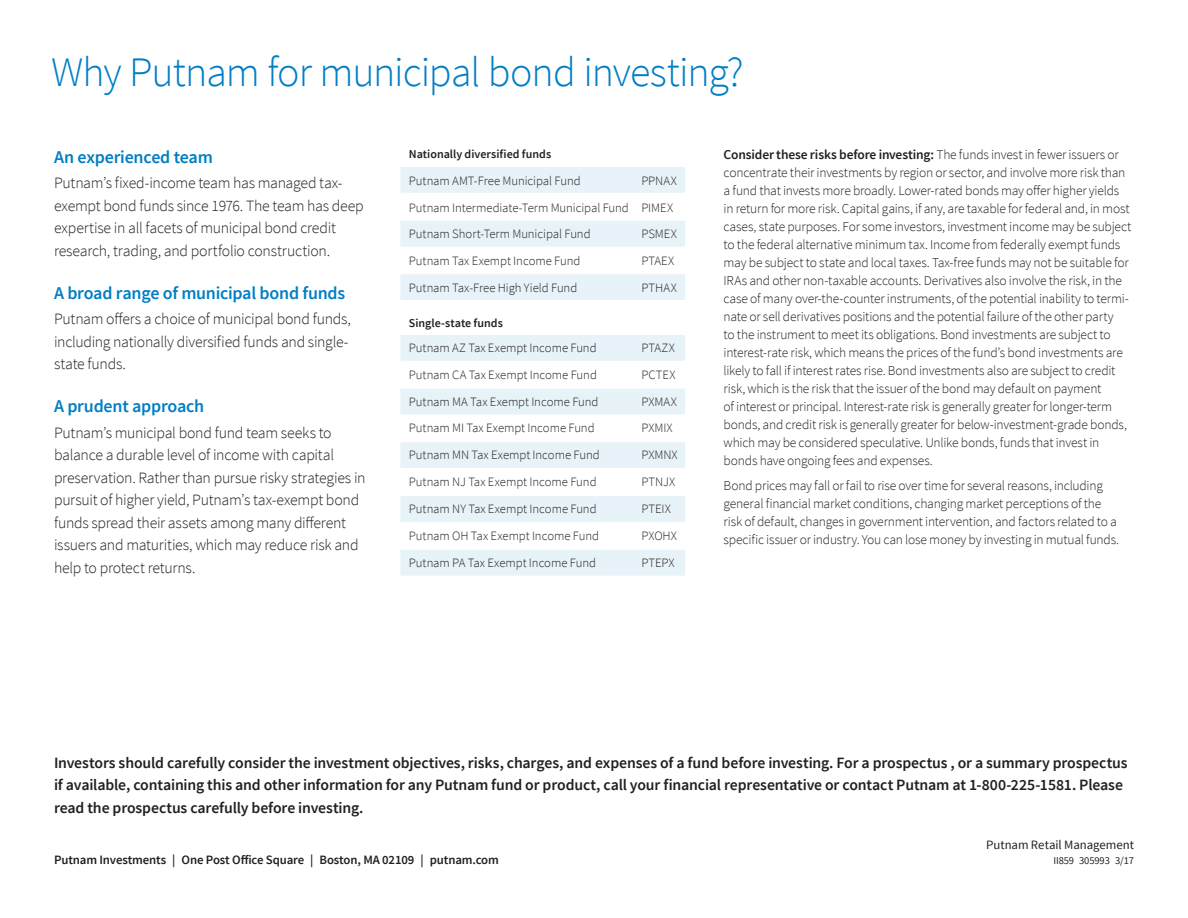
<style>
.page{position:relative;width:1188px;height:918px;background:#fff}
.page>*{position:absolute;margin:0;border:0;box-sizing:border-box;transform-origin:0 0}
.Headline{font:300 42px "Source Sans Pro";letter-spacing:-.025em;color:#007ec5}
.Subhead{font:600 18px "Source Sans Pro";letter-spacing:-.015em;color:#007ec5}
.Body{font:300 15.75px/22.5px "Source Sans Pro";letter-spacing:-.015em;color:#231f20}
.Body-2{font:600 15.75px/22.5px "Source Sans Pro";letter-spacing:-.01em;color:#231f20}
.Disclosure_small{font:300 13.5px/18px "Source Sans Pro";letter-spacing:-.015em;color:#231f20}
.t1{font:300 12.75px/26.8px "Source Sans Pro";letter-spacing:-.005em;color:#231f20}
.t2{font:600 12.75px "Source Sans Pro";letter-spacing:-.01em;color:#231f20}
.t3{font:12.75px "Source Sans Pro";letter-spacing:-.005em;color:#231f20}
.t4{font:600 12px "Source Sans Pro";color:#231f20}
.t5{font:10.5px "Source Sans Pro";letter-spacing:-.01em;color:#231f20}
.s1{font-weight:600}
</style>
<div class="page">
<svg style="left:401px;top:167px;width:284px;height:409px;fill:#e7f3f9"></svg>
<div style="left:400px;top:301px;width:286px;height:16px;background:#fff"></div>
<hr style="left:400px;top:193px;width:286px;height:1px;background:#fff">
<hr style="left:400px;top:220px;width:286px;height:1px;background:#fff">
<hr style="left:400px;top:247px;width:286px;height:1px;background:#fff">
<hr style="left:400px;top:334px;width:286px;height:1px;background:#fff">
<hr style="left:400px;top:361px;width:286px;height:1px;background:#fff">
<hr style="left:400px;top:388px;width:286px;height:1px;background:#fff">
<hr style="left:400px;top:415px;width:286px;height:1px;background:#fff">
<hr style="left:400px;top:442px;width:286px;height:1px;background:#fff">
<hr style="left:400px;top:468px;width:286px;height:1px;background:#fff">
<hr style="left:400px;top:495px;width:286px;height:1px;background:#fff">
<hr style="left:400px;top:522px;width:286px;height:1px;background:#fff">
<hr style="left:400px;top:549px;width:286px;height:1px;background:#fff">
<hr style="left:400px;top:274px;width:286px;height:1px;background:#fff">
<svg style="left:400px;top:167px;width:1px;height:408px"></svg>
<p class="Headline" style="left:51px;top:46px;width:694px">Why Putnam for municipal bond investing?</p>
<p class="Subhead" style="left:54px;top:145px;width:160px">An experienced team</p>
<p class="Body" style="left:54px;top:172px;width:311px">Putnam’s fixed-income team has managed tax&shy;exempt bond funds since 1976. The team has deep expertise in all facets of municipal bond credit research, trading, and portfolio construction.</p>
<p class="Subhead" style="left:54px;top:281px;width:293px">A broad range of municipal bond funds</p>
<p class="Body" style="left:54px;top:308px;width:298px">Putnam offers a choice of municipal bond funds, including nationally diversified funds and single&shy;state funds.</p>
<p class="Subhead" style="left:54px;top:395px;width:152px">A prudent approach</p>
<p class="Body" style="left:54px;top:421px;width:313px">Putnam’s municipal bond fund team seeks to balance a durable level of income with capital preservation. Rather than pursue risky strategies in pursuit of higher yield, Putnam’s tax-exempt bond funds spread their assets among many different issuers and maturities, which may reduce risk and help to protect returns.</p>
<p class="t4" style="left:409px;top:147px;width:144px">Nationally diversified funds</p>
<p class="t1" style="left:409px;top:167px;width:173px">Putnam AMT-Free Municipal Fund</p>
<p class="t1" style="left:409px;top:167px;width:270px;text-indent:232px">PPNAX<br>Putnam Intermediate-Term Municipal Fund PIMEX<br>Putnam Short-Term Municipal Fund</p>
<p class="t1" style="left:641px;top:221px;width:37px">PSMEX</p>
<p class="t1" style="left:409px;top:248px;width:173px">Putnam Tax Exempt Income Fund</p>
<p class="t1" style="left:641px;top:248px;width:34px">PTAEX</p>
<p class="t1" style="left:409px;top:275px;width:170px">Putnam Tax-Free High Yield Fund</p>
<p class="t1" style="left:641px;top:275px;width:37px">PTHAX</p>
<p class="t4" style="left:409px;top:315px;width:96px">Single-state funds</p>
<p class="t1" style="left:409px;top:334px;width:189px">Putnam AZ Tax Exempt Income Fund</p>
<p class="t1" style="left:641px;top:334px;width:35px">PTAZX</p>
<p class="t1" style="left:409px;top:361px;width:190px">Putnam CA Tax Exempt Income Fund</p>
<p class="t1" style="left:641px;top:361px;width:36px">PCTEX</p>
<p class="t1" style="left:409px;top:388px;width:191px">Putnam MA Tax Exempt Income Fund</p>
<p class="t1" style="left:641px;top:388px;width:37px">PXMAX</p>
<p class="t1" style="left:409px;top:415px;width:187px">Putnam MI Tax Exempt Income Fund</p>
<p class="t1" style="left:641px;top:415px;width:33px">PXMIX</p>
<p class="t1" style="left:409px;top:442px;width:192px">Putnam MN Tax Exempt Income Fund</p>
<p class="t1" style="left:641px;top:442px;width:38px">PXMNX</p>
<p class="t1" style="left:409px;top:469px;width:189px">Putnam NJ Tax Exempt Income Fund</p>
<p class="t1" style="left:641px;top:469px;width:35px">PTNJX</p>
<p class="t1" style="left:409px;top:495px;width:189px">Putnam NY Tax Exempt Income Fund</p>
<p class="t1" style="left:641px;top:495px;width:31px">PTEIX</p>
<p class="t1" style="left:409px;top:522px;width:192px">Putnam OH Tax Exempt Income Fund</p>
<p class="t1" style="left:641px;top:522px;width:37px">PXOHX</p>
<p class="t1" style="left:409px;top:549px;width:189px">Putnam PA Tax Exempt Income Fund</p>
<p class="t1" style="left:641px;top:549px;width:35px">PTEPX</p>
<p class="Disclosure_small" style="left:724px;top:146px;width:409px"><span class="s1">Consider these risks before investing:</span> The funds invest in fewer issuers or concentrate their investments by region or sector, and involve more risk than a fund that invests more broadly. Lower-rated bonds may offer higher yields in return for more risk. Capital gains, if any, are taxable for federal and, in most cases, state purposes. For some investors, investment income may be subject to the federal alternative minimum tax. Income from federally exempt funds may be subject to state and local taxes. Tax-free funds may not be suitable for IRAs and other non-taxable accounts. Derivatives also involve the risk, in the case of many over-the-counter instruments, of the potential inability to termi&shy;nate or sell derivatives positions and the potential failure of the other party<br>to the instrument to meet its obligations. Bond investments are subject to interest-rate risk, which means the prices of the fund’s bond investments are likely to fall if interest rates rise. Bond investments also are subject to credit risk, which is the risk that the issuer of the bond may default on payment<br>of interest or principal. Interest-rate risk is generally greater for longer-term bonds, and credit risk is generally greater for below-investment-grade bonds, which may be considered speculative. Unlike bonds, funds that invest in bonds have ongoing fees and expenses.</p>
<p class="Disclosure_small" style="left:724px;top:477px;width:397px">Bond prices may fall or fail to rise over time for several reasons, including general financial market conditions, changing market perceptions of the risk of default, changes in government intervention, and factors related to a specific issuer or industry. You can lose money by investing in mutual funds.</p>
<p class="Body-2" style="left:54px;top:752px;width:1075px">Investors should carefully consider the investment objectives, risks, charges, and expenses of a fund before investing. For a prospectus , or a summary prospectus if available, containing this and other information for any Putnam fund or product, call your financial representative or contact Putnam at 1-800-225-1581. Please read the prospectus carefully before investing.</p>
<p class="t3" style="left:986px;top:837px;width:149px">Putnam Retail Management</p>
<p class="t2" style="left:54px;top:852px;width:446px">Putnam Investments | One Post Office Square | Boston, MA 02109 | putnam.com</p>
<p class="t5" style="left:1053px;top:854px;width:82px">II859 305993 3/17</p>
</div>
